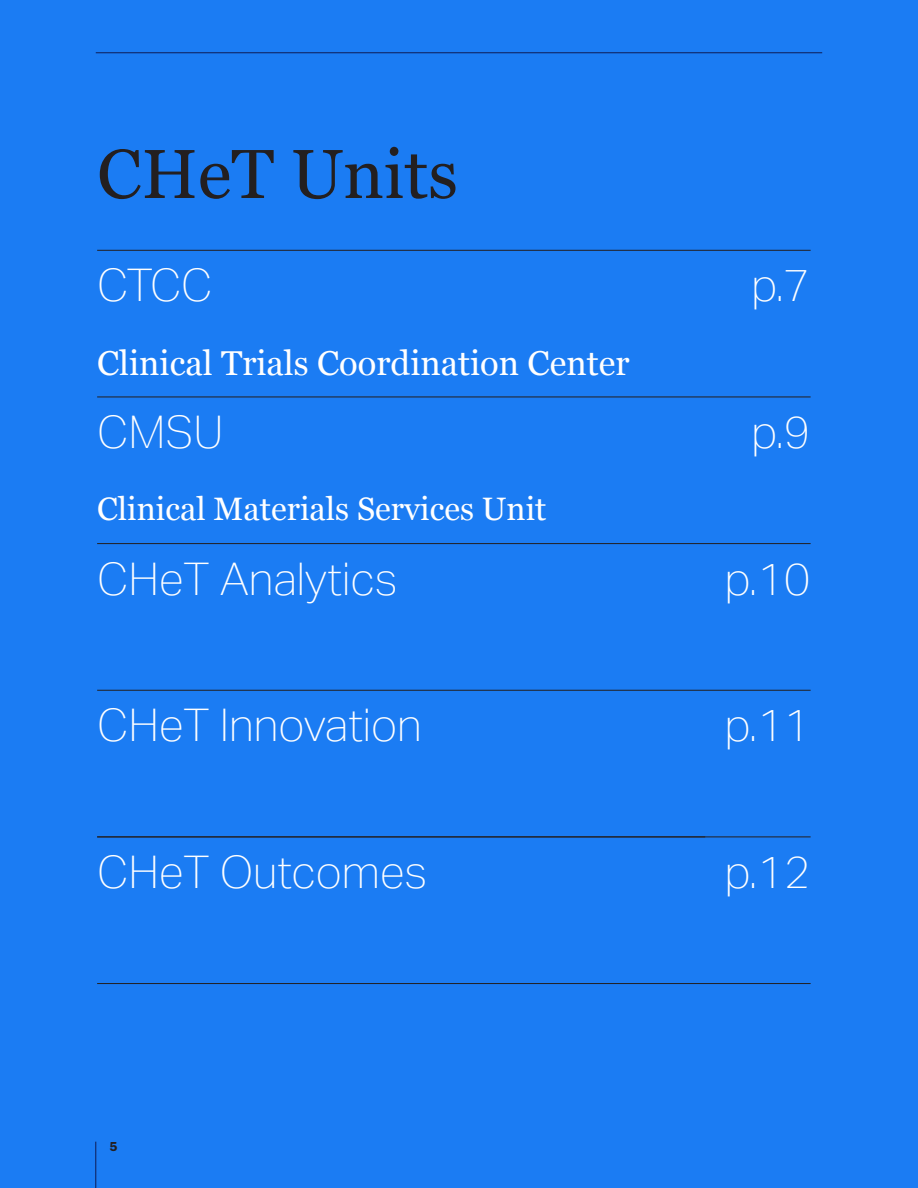
<style>
.page{position:relative;width:918px;height:1188px;background:#1b7cf3}
.page>*{position:absolute;margin:0;border:0;box-sizing:border-box;transform-origin:0 0}
.t1{font:69.15px "Georgia";color:#231f20}
.t2{font:100 45px "Aktiv Grotesk";color:#fff}
.t3{font:34.5px "Georgia";color:#fff}
.t4{font:32.4px "Georgia";color:#fff}
.t5{font:13.5px "Franklin Gothic URW Dem";color:#231f20}
</style>
<div class="page">
<hr style="left:96px;top:1142px;width:1px;height:46px;background:#0e1c56">
<hr style="left:97px;top:250px;width:714px;height:1px;background:#231f20">
<hr style="left:97px;top:397px;width:714px;height:1px;background:#231f20">
<hr style="left:97px;top:543px;width:714px;height:1px;background:#231f20">
<hr style="left:97px;top:690px;width:714px;height:1px;background:#231f20">
<hr style="left:97px;top:837px;width:714px;height:1px;background:#231f20">
<hr style="left:97px;top:983px;width:714px;height:1px;background:#231f20">
<hr style="left:96px;top:53px;width:726px;height:1px;background:#0e1c56">
<h1 class="t1" style="left:97px;top:124px;width:362px">CHeT Units</h1>
<p class="t2" style="left:97px;top:260px;width:117px">CTCC</p>
<p class="t2" style="left:752px;top:260px;width:60px">p.7</p>
<p class="t3" style="left:97px;top:337px;width:534px">Clinical Trials Coordination Center</p>
<p class="t2" style="left:97px;top:407px;width:128px">CMSU</p>
<p class="t2" style="left:752px;top:407px;width:60px">p.9</p>
<p class="t4" style="left:97px;top:485px;width:451px">Clinical Materials Services Unit</p>
<p class="t2" style="left:97px;top:553px;width:302px">CHeT Analytics</p>
<p class="t2" style="left:725px;top:553px;width:87px">p.10</p>
<p class="t2" style="left:97px;top:700px;width:326px">CHeT Innovation</p>
<p class="t2" style="left:725px;top:700px;width:87px">p.11</p>
<p class="t2" style="left:97px;top:847px;width:332px">CHeT Outcomes</p>
<p class="t2" style="left:725px;top:847px;width:87px">p.12</p>
<p class="t5" style="left:109px;top:1138px;width:9px">5</p>
</div>
